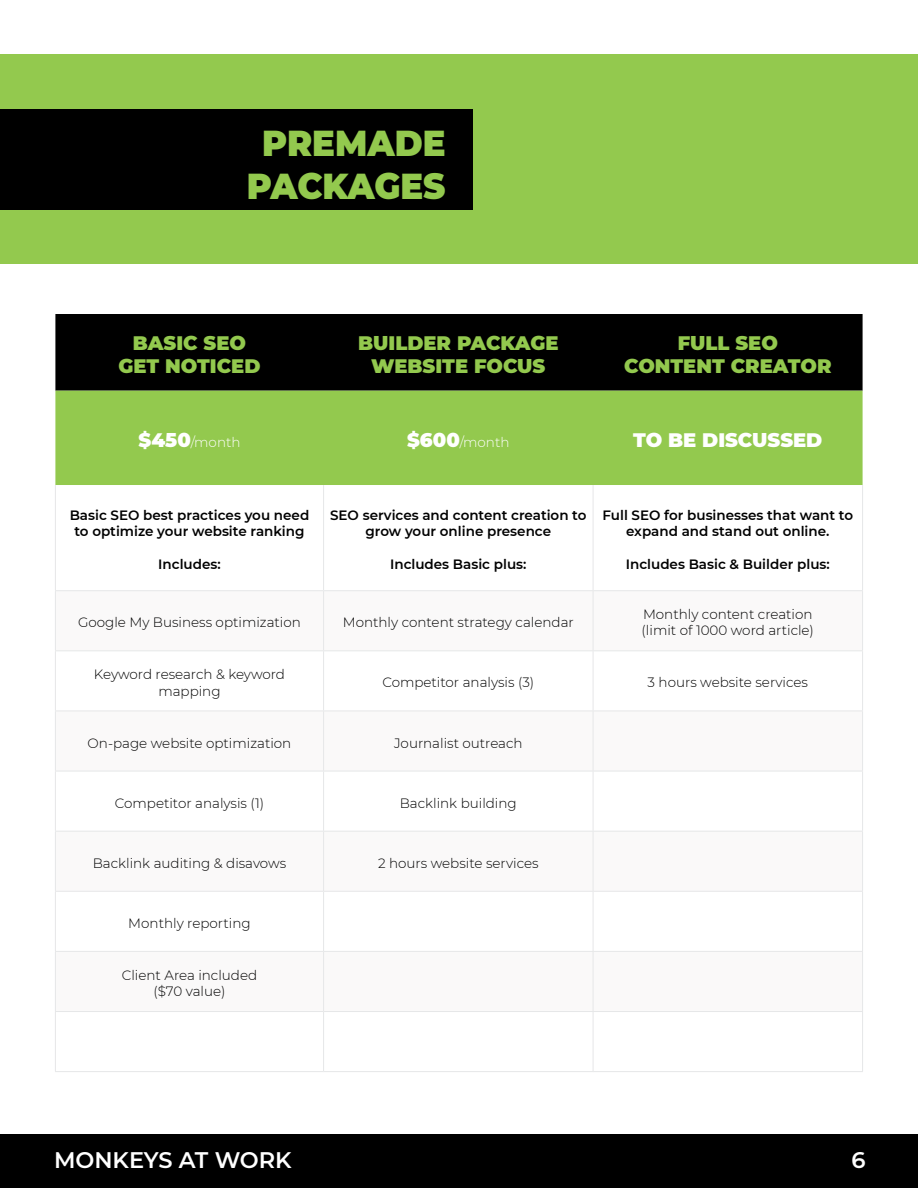
<style>
.page{position:relative;width:918px;height:1188px;background:#fff}
.page>*{position:absolute;margin:0;border:0;box-sizing:border-box;transform-origin:0 0}
.t1{font:900 36px/43.2px "Montserrat";color:#93c94e;text-align:center;scale:.94 1}
.t2{font:600 22.5px "Montserrat";color:#fff}
.t3{font:900 19.5px/23.4px "Montserrat";color:#93c94e;text-align:center}
.t4{font:900 19.5px "Montserrat";color:#fff}
.t5{font:300 13.5px/16.2px "Montserrat";color:#000;text-align:center}
.t6{font:600 13.5px/16.2px "Montserrat";color:#000;text-align:center}
.t7{font:300 13.5px "Montserrat";color:#fff}
.s1{font-weight:900;font-size:19.5px}
</style>
<div class="page">
<div style="left:0;top:1134px;width:918px;height:54px;background:#000"></div>
<div style="left:0;top:55px;width:918px;height:209px;background:#93c94e"></div>
<div style="left:0;top:109px;width:472px;height:100px;background:#000"></div>
<div style="left:55px;top:314px;width:808px;height:77px;background:#000"></div>
<div style="left:55px;top:391px;width:808px;height:94px;background:#93c94e"></div>
<svg style="left:56px;top:591px;width:806px;height:300px"></svg>
<hr style="left:55px;top:485px;width:1px;height:105px;background:#e6e7e8">
<hr style="left:323px;top:485px;width:1px;height:105px;background:#e6e7e8">
<hr style="left:593px;top:485px;width:1px;height:105px;background:#e6e7e8">
<hr style="left:862px;top:485px;width:1px;height:105px;background:#e6e7e8">
<hr style="left:55px;top:590px;width:269px;height:1px;background:#e6e7e8">
<hr style="left:55px;top:591px;width:1px;height:59px;background:#e6e7e8">
<hr style="left:324px;top:590px;width:269px;height:1px;background:#e6e7e8">
<hr style="left:323px;top:591px;width:1px;height:59px;background:#e6e7e8">
<hr style="left:593px;top:590px;width:270px;height:1px;background:#e6e7e8">
<hr style="left:593px;top:591px;width:1px;height:59px;background:#e6e7e8">
<hr style="left:862px;top:591px;width:1px;height:59px;background:#e6e7e8">
<hr style="left:55px;top:650px;width:269px;height:1px;background:#e6e7e8">
<hr style="left:55px;top:651px;width:1px;height:60px;background:#e6e7e8">
<hr style="left:324px;top:650px;width:269px;height:1px;background:#e6e7e8">
<hr style="left:323px;top:651px;width:1px;height:60px;background:#e6e7e8">
<hr style="left:593px;top:650px;width:270px;height:1px;background:#e6e7e8">
<hr style="left:593px;top:651px;width:1px;height:60px;background:#e6e7e8">
<hr style="left:862px;top:651px;width:1px;height:60px;background:#e6e7e8">
<hr style="left:55px;top:711px;width:269px;height:1px;background:#e6e7e8">
<hr style="left:55px;top:711px;width:1px;height:60px;background:#e6e7e8">
<hr style="left:324px;top:711px;width:269px;height:1px;background:#e6e7e8">
<hr style="left:323px;top:711px;width:1px;height:60px;background:#e6e7e8">
<hr style="left:593px;top:711px;width:270px;height:1px;background:#e6e7e8">
<hr style="left:593px;top:711px;width:1px;height:60px;background:#e6e7e8">
<hr style="left:862px;top:711px;width:1px;height:60px;background:#e6e7e8">
<hr style="left:55px;top:771px;width:269px;height:1px;background:#e6e7e8">
<hr style="left:55px;top:771px;width:1px;height:60px;background:#e6e7e8">
<hr style="left:324px;top:771px;width:269px;height:1px;background:#e6e7e8">
<hr style="left:323px;top:771px;width:1px;height:60px;background:#e6e7e8">
<hr style="left:593px;top:771px;width:270px;height:1px;background:#e6e7e8">
<hr style="left:593px;top:771px;width:1px;height:60px;background:#e6e7e8">
<hr style="left:862px;top:771px;width:1px;height:60px;background:#e6e7e8">
<hr style="left:55px;top:831px;width:269px;height:1px;background:#e6e7e8">
<hr style="left:55px;top:832px;width:1px;height:59px;background:#e6e7e8">
<hr style="left:324px;top:831px;width:269px;height:1px;background:#e6e7e8">
<hr style="left:323px;top:832px;width:1px;height:59px;background:#e6e7e8">
<hr style="left:593px;top:831px;width:270px;height:1px;background:#e6e7e8">
<hr style="left:593px;top:832px;width:1px;height:59px;background:#e6e7e8">
<hr style="left:862px;top:832px;width:1px;height:59px;background:#e6e7e8">
<hr style="left:55px;top:891px;width:269px;height:1px;background:#e6e7e8">
<hr style="left:55px;top:892px;width:1px;height:59px;background:#e6e7e8">
<hr style="left:324px;top:891px;width:269px;height:1px;background:#e6e7e8">
<hr style="left:323px;top:892px;width:1px;height:59px;background:#e6e7e8">
<hr style="left:593px;top:891px;width:270px;height:1px;background:#e6e7e8">
<hr style="left:593px;top:892px;width:1px;height:59px;background:#e6e7e8">
<hr style="left:862px;top:892px;width:1px;height:59px;background:#e6e7e8">
<hr style="left:55px;top:951px;width:269px;height:1px;background:#e6e7e8">
<hr style="left:55px;top:952px;width:1px;height:59px;background:#e6e7e8">
<hr style="left:324px;top:951px;width:269px;height:1px;background:#e6e7e8">
<hr style="left:323px;top:952px;width:1px;height:59px;background:#e6e7e8">
<hr style="left:593px;top:951px;width:270px;height:1px;background:#e6e7e8">
<hr style="left:593px;top:952px;width:1px;height:59px;background:#e6e7e8">
<hr style="left:862px;top:952px;width:1px;height:59px;background:#e6e7e8">
<hr style="left:55px;top:1011px;width:269px;height:1px;background:#e6e7e8">
<hr style="left:55px;top:1012px;width:1px;height:59px;background:#e6e7e8">
<hr style="left:324px;top:1011px;width:269px;height:1px;background:#e6e7e8">
<hr style="left:323px;top:1012px;width:1px;height:59px;background:#e6e7e8">
<hr style="left:593px;top:1011px;width:270px;height:1px;background:#e6e7e8">
<hr style="left:593px;top:1012px;width:1px;height:59px;background:#e6e7e8">
<hr style="left:862px;top:1012px;width:1px;height:59px;background:#e6e7e8">
<hr style="left:55px;top:1071px;width:269px;height:1px;background:#e6e7e8">
<hr style="left:324px;top:1071px;width:269px;height:1px;background:#e6e7e8">
<hr style="left:593px;top:1071px;width:270px;height:1px;background:#e6e7e8">
<h1 class="t1" style="left:247px;top:119px;width:213px">PREMADE<br>PACKAGES</h1>
<h3 class="t3" style="left:118px;top:330px;width:144px">BASIC SEO<br>GET NOTICED</h3>
<h3 class="t3" style="left:358px;top:330px;width:202px">BUILDER PACKAGE<br>WEBSITE FOCUS</h3>
<h3 class="t3" style="left:624px;top:330px;width:209px">FULL SEO<br>CONTENT CREATOR</h3>
<p class="t7" style="left:138px;top:433px;width:104px"><span class="s1">$450</span>/month</p>
<p class="t7" style="left:407px;top:433px;width:104px"><span class="s1">$600</span>/month</p>
<h3 class="t4" style="left:633px;top:426px;width:191px">TO BE DISCUSSED</h3>
<p class="t6" style="left:70px;top:506px;width:241px">Basic SEO best practices you need to optimize your website ranking</p>
<p class="t6" style="left:158px;top:555px;width:64px">Includes:</p>
<p class="t6" style="left:330px;top:506px;width:258px">SEO services and content creation to grow your online presence</p>
<p class="t6" style="left:390px;top:555px;width:138px">Includes Basic plus:</p>
<p class="t6" style="left:603px;top:506px;width:252px">Full SEO for businesses that want to expand and stand out online.</p>
<p class="t6" style="left:626px;top:555px;width:205px">Includes Basic &amp; Builder plus:</p>
<p class="t5" style="left:78px;top:614px;width:224px">Google My Business optimization</p>
<p class="t5" style="left:343px;top:614px;width:233px">Monthly content strategy calendar</p>
<p class="t5" style="left:642px;top:606px;width:174px;text-align:left">Monthly content creation (limit of 1000 word article)</p>
<p class="t5" style="left:94px;top:666px;width:193px">Keyword research &amp; keyword mapping</p>
<p class="t5" style="left:382px;top:674px;width:153px">Competitor analysis (3)</p>
<p class="t5" style="left:648px;top:674px;width:162px">3 hours website services</p>
<p class="t5" style="left:88px;top:734px;width:205px">On-page website optimization</p>
<p class="t5" style="left:394px;top:734px;width:130px">Journalist outreach</p>
<p class="t5" style="left:115px;top:794px;width:151px">Competitor analysis (1)</p>
<p class="t5" style="left:400px;top:794px;width:119px">Backlink building</p>
<p class="t5" style="left:93px;top:854px;width:195px">Backlink auditing &amp; disavows</p>
<p class="t5" style="left:378px;top:854px;width:162px">2 hours website services</p>
<p class="t5" style="left:128px;top:915px;width:124px">Monthly reporting</p>
<p class="t5" style="left:122px;top:967px;width:137px">Client Area included ($70 value)</p>
<h2 class="t2" style="left:54px;top:1144px;width:239px">MONKEYS AT WORK</h2>
<h2 class="t2" style="left:852px;top:1144px;width:16px">6</h2>
</div>
